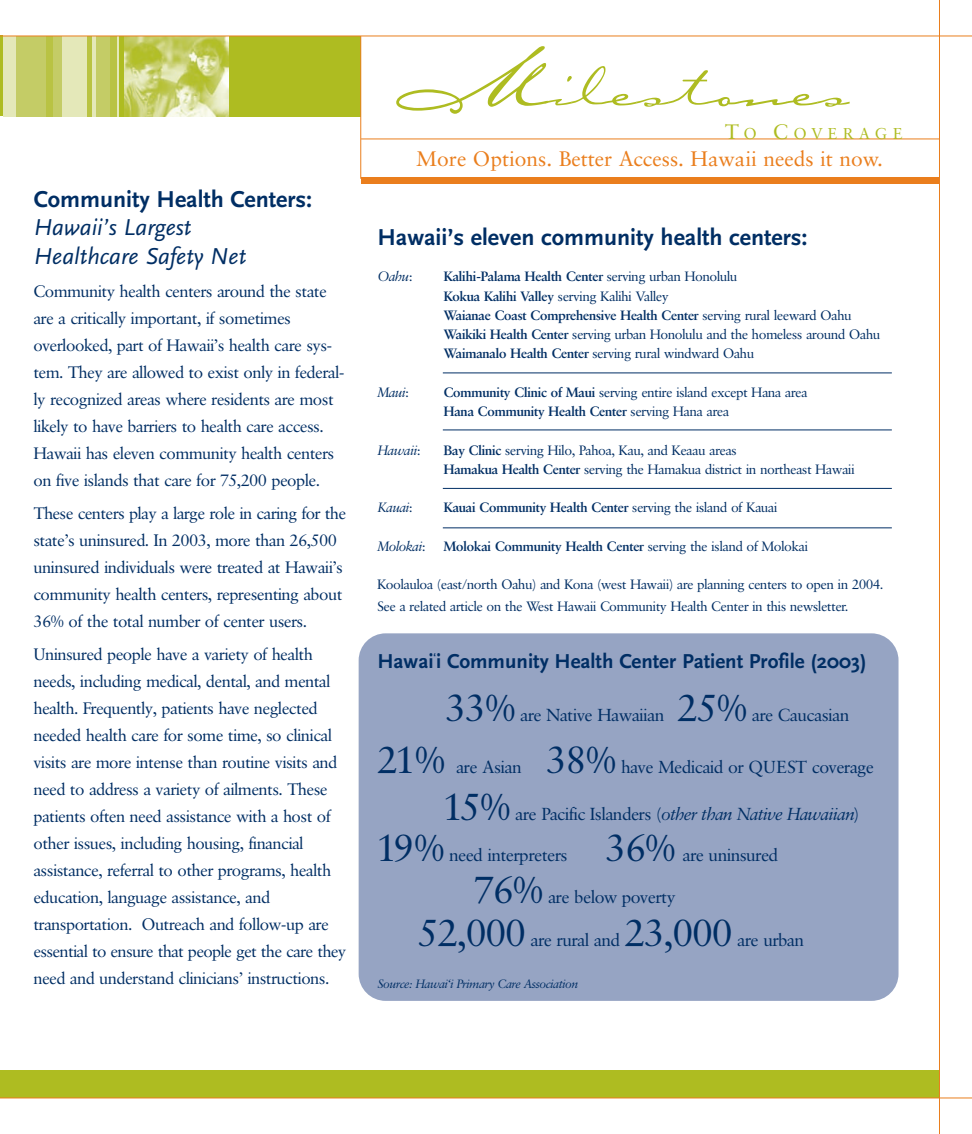
<style>
.page{position:relative;width:972px;height:1134px;background:#fff}
.page>*{position:absolute;margin:0;border:0;box-sizing:border-box;transform-origin:0 0}
.t1{font:106.95px "Carpenter ICG";color:#aebc21;scale:1.1 1}
.t2{font:84px "Carpenter ICG";color:#aebc21;scale:1.1 1}
.t3{font:700 24px "Scala Sans";color:#002e64}
.t4{font:italic 24px/28.8px "Scala Sans";color:#002e64}
.t5{font:700 21px "Scala Sans";color:#002e64}
.t6{font:21px "Sabon";color:#ea7e1d}
.t7{font:17.4px "Sabon BQ";color:#002e64}
.t8{font:italic 17.4px "Sabon BQ";color:#002e64}
.t9{font:16.5px/27px "Sabon BQ";color:#002e64}
.t10{font:15.6px "Sabon BQ";letter-spacing:.365em;color:#aebc21}
.t11{font:13.5px/19.2px "Sabon BQ";color:#002e64}
.t12{font:700 13.5px "Sabon BQ";color:#002e64}
.t13{font:italic 13.5px "Sabon BQ";color:#002e64}
.t14{font:italic 12px "Sabon BQ";color:#002e64}
.s1{font-size:20.7px}
.s2{font-style:normal}
.s3{font-weight:700}
.s4{font-weight:400}
.s5{font-size:37.8px}
.s6{font-style:normal;font-size:37.8px}
</style>
<div class="page">
<div style="left:358px;top:633px;width:540px;height:368px;background:#96a4c3;border-radius:27px"></div>
<hr style="left:443px;top:373px;width:448px;height:1px;background:#002e64">
<hr style="left:443px;top:430px;width:448px;height:1px;background:#002e64">
<hr style="left:443px;top:488px;width:448px;height:1px;background:#002e64">
<hr style="left:443px;top:528px;width:448px;height:1px;background:#002e64">
<div style="left:3px;top:36px;width:358px;height:80px;background:#aebc21"></div>
<div style="left:3px;top:36px;width:18px;height:80px;background:#e4e8b9"></div>
<div style="left:59px;top:36px;width:38px;height:80px;background:#e4e8b9"></div>
<hr style="left:117px;top:36px;width:1px;height:80px;background:#e4e8b9">
<div style="left:16px;top:36px;width:37px;height:80px;background:#c4cc66"></div>
<div style="left:50px;top:36px;width:12px;height:80px;background:#c4cc66"></div>
<div style="left:96px;top:36px;width:18px;height:80px;background:#c4cc66"></div>
<div style="left:46px;top:36px;width:7px;height:80px;background:#b9c343"></div>
<div style="left:110px;top:36px;width:7px;height:80px;background:#b9c343"></div>
<hr style="left:88px;top:36px;width:4px;height:80px;background:#b9c343">
<div style="left:360px;top:177px;width:579px;height:6px;background:#ea7e1d"></div>
<hr style="left:360px;top:36px;width:1px;height:143px;background:#ea7e1d">
<img style="left:125px;top:37px;width:103px;height:79px">
<hr style="left:361px;top:139px;width:578px;height:1px;background:#ea7e1d">
<div style="left:0;top:1071px;width:939px;height:27px;background:#aebc21"></div>
<hr style="left:0;top:36px;width:3px;height:80px;background:#aebc21">
<hr style="left:0;top:36px;width:972px;height:1px;background:#ea7e1d">
<hr style="left:0;top:1098px;width:972px;height:1px;background:#ea7e1d">
<hr style="left:939px;top:0;width:1px;height:1134px;background:#ea7e1d">
<h3 class="t3" style="left:34px;top:184px;width:280px">Community Health Centers:</h3>
<h3 class="t4" style="left:34px;top:213px;width:214px">Hawaii’s Largest<br>Healthcare Safety Net</h3>
<p class="t9" style="left:34px;top:278px;width:312px">Community health centers around the state are a critically important, if sometimes overlooked, part of Hawaii’s health care sys&shy;tem. They are allowed to exist only in federal&shy;ly recognized areas where residents are most likely to have barriers to health care access.<br>Hawaii has eleven community health centers on five islands that care for 75,200 people.</p>
<p class="t9" style="left:34px;top:500px;width:314px">These centers play a large role in caring for the state’s uninsured. In 2003, more than 26,500 uninsured individuals were treated at Hawaii’s community health centers, representing about 36% of the total number of center users.</p>
<p class="t9" style="left:34px;top:641px;width:314px">Uninsured people have a variety of health needs, including medical, dental, and mental health. Frequently, patients have neglected needed health care for some time, so clinical visits are more intense than routine visits and need to address a variety of ailments. These patients often need assistance with a host of other issues, including housing, financial assistance, referral to other programs, health education, language assistance, and transportation. Outreach and follow-up are essential to ensure that people get the care they need and understand clinicians’ instructions.</p>
<h1 class="t1" style="left:391px;top:6px;width:139px">M</h1>
<p class="t6" style="left:416px;top:150px;width:468px">More Options. Better Access. Hawaii needs it now.</p>
<h2 class="t2" style="left:540px;top:27px;width:278px">ilestones</h2>
<p class="t10" style="left:725px;top:125px;width:179px"><span class="s1">T</span>O <span class="s1">C</span>OVERAGE</p>
<h3 class="t3" style="left:377px;top:223px;width:432px">Hawaii’s eleven community health centers:</h3>
<p class="t13" style="left:377px;top:269px;width:36px">Oahu<span class="s2">:</span></p>
<p class="t11" style="left:444px;top:267px;width:438px"><span class="s3">Kalihi-Palama Health Center</span> serving urban Honolulu<br><span class="s3">Kokua Kalihi Valley</span> serving Kalihi Valley<br><span class="s3">Waianae Coast Comprehensive Health Center</span> serving rural leeward Oahu <span class="s3">Waikiki Health Center</span> serving urban Honolulu and the homeless around Oahu <span class="s3">Waimanalo Health Center</span> serving rural windward Oahu</p>
<p class="t13" style="left:377px;top:385px;width:33px">Maui<span class="s2">:</span></p>
<p class="t11" style="left:444px;top:383px;width:365px"><span class="s3">Community Clinic of Maui</span> serving entire island except Hana area<br><span class="s3">Hana Community Health Center</span> serving Hana area</p>
<p class="t13" style="left:377px;top:443px;width:45px">Hawaii<span class="s2">:</span></p>
<p class="t11" style="left:444px;top:440px;width:412px"><span class="s3">Bay Clinic</span> serving Hilo, Pahoa, Kau, and Keaau areas<br><span class="s3">Hamakua Health Center</span> serving the Hamakua district in northeast Hawaii</p>
<p class="t13" style="left:377px;top:500px;width:37px">Kauai<span class="s2">:</span></p>
<p class="t12" style="left:444px;top:500px;width:335px">Kauai Community Health Center <span class="s4">serving the island of Kauai</span></p>
<p class="t13" style="left:377px;top:539px;width:50px">Molokai<span class="s2">:</span></p>
<p class="t12" style="left:444px;top:539px;width:366px">Molokai Community Health Center <span class="s4">serving the island of Molokai</span></p>
<p class="t11" style="left:377px;top:574px;width:507px;line-height:22px">Koolauloa (east/north Oahu) and Kona (west Hawaii) are planning centers to open in 2004.<br>See a related article on the West Hawaii Community Health Center in this newsletter.</p>
<p class="t5" style="left:377px;top:649px;width:491px">Hawai<sup>‘</sup>i Community Health Center Patient Profile (2003)</p>
<p class="t7" style="left:446px;top:705px;width:404px"><span class="s5">33%</span> are Native Hawaiian <span class="s5">25%</span> are Caucasian</p>
<p class="t7" style="left:377px;top:757px;width:497px"><span class="s5">21%</span> are Asian <span class="s5">38%</span> have Medicaid or QUEST coverage</p>
<p class="t8" style="left:443px;top:804px;width:417px"><span class="s6">15%</span> <span class="s2">are Pacific Islanders (</span>other than Native Hawaiian<span class="s2">)</span></p>
<p class="t7" style="left:377px;top:845px;width:192px"><span class="s5">19%</span> need interpreters</p>
<p class="t7" style="left:606px;top:845px;width:173px"><span class="s5">36%</span> are uninsured</p>
<p class="t7" style="left:474px;top:887px;width:202px"><span class="s5">76%</span> are below poverty</p>
<p class="t7" style="left:418px;top:930px;width:387px"><span class="s5">52,000</span> are rural and <span class="s5">23,000</span> are urban</p>
<p class="t14" style="left:377px;top:977px;width:202px">Source: Hawai‘i Primary Care Association</p>
</div>
